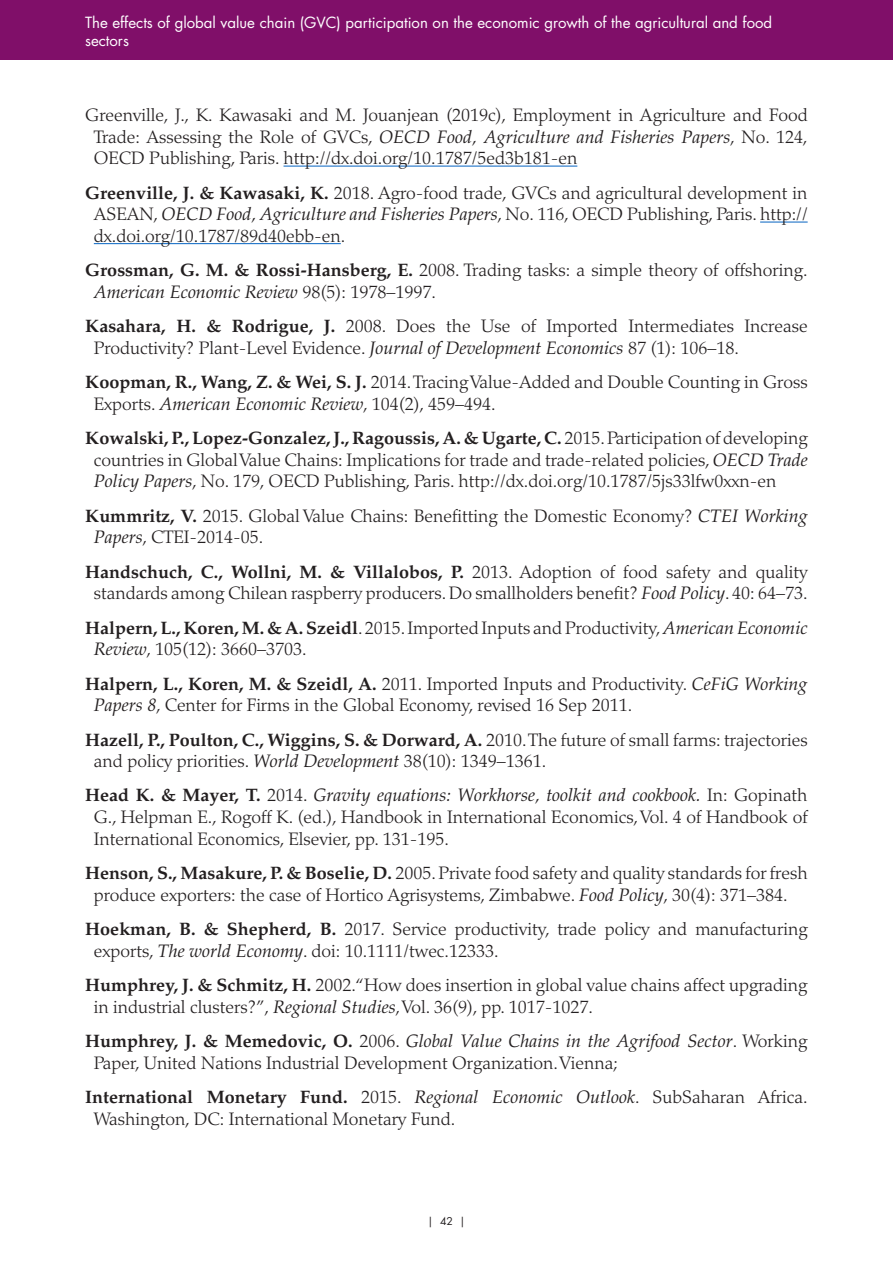
<style>
.page{position:relative;width:893px;height:1263px;background:#fff}
.page>*{position:absolute;margin:0;border:0;box-sizing:border-box;transform-origin:0 0}
.Bibliography{font:300 18px/21.6px "Palatino LT Std";color:#231f20}
.t1{font:15px/18px "Futura Std";color:#fff}
.t2{font:10.5px "Futura Std";color:#231f20}
.s1{font-weight:400;font-style:italic}
.s2{font-weight:700}
</style>
<div class="page">
<div style="left:0;top:0;width:893px;height:59px;background:#800f69"></div>
<hr style="left:284px;top:166px;width:293px;height:1px;background:#0563c1">
<hr style="left:760px;top:222px;width:48px;height:1px;background:#0563c1">
<hr style="left:94px;top:243px;width:247px;height:1px;background:#0563c1">
<p class="t1" style="left:85px;top:14px;width:689px">The effects of global value chain (GVC) participation on the economic growth of the agricultural and food sectors</p>
<p class="Bibliography" style="left:94px;top:104px;width:715px;text-align:justify;text-indent:-9px">Greenville, J., K. Kawasaki and M. Jouanjean (2019c), Employment in Agriculture and Food Trade: Assessing the Role of GVCs, <span class="s1">OECD Food, Agriculture and Fisheries Papers</span>, No. 124, OECD Publishing, Paris. http://dx.doi.org/10.1787/5ed3b181-en</p>
<p class="Bibliography" style="left:94px;top:182px;width:715px;text-align:justify;text-indent:-9px"><span class="s2">Greenville, J. &amp; Kawasaki, K.</span> 2018. Agro-food trade, GVCs and agricultural development in ASEAN, <span class="s1">OECD Food, Agriculture and Fisheries Papers</span>, No. 116, OECD Publishing, Paris. http:// dx.doi.org/10.1787/89d40ebb-en.</p>
<p class="Bibliography" style="left:94px;top:260px;width:715px;text-indent:-9px"><span class="s2">Grossman, G. M. &amp; Rossi-Hansberg, E.</span> 2008. Trading tasks: a simple theory of offshoring.<br><span class="s1">American Economic Review</span> 98(5): 1978–1997.</p>
<p class="Bibliography" style="left:94px;top:316px;width:715px;text-indent:-9px"><span class="s2">Kasahara, H. &amp; Rodrigue, J.</span> 2008. Does the Use of Imported Intermediates Increase<br>Productivity? Plant-Level Evidence. <span class="s1">Journal of Development Economics</span> 87 (1): 106–18.</p>
<p class="Bibliography" style="left:94px;top:371px;width:715px;text-indent:-9px"><span class="s2">Koopman, R., Wang, Z. &amp; Wei, S. J.</span> 2014. Tracing Value-Added and Double Counting in Gross<br>Exports. <span class="s1">American Economic Review</span>, 104(2), 459–494.</p>
<p class="Bibliography" style="left:94px;top:427px;width:715px;text-align:justify;text-indent:-9px"><span class="s2">Kowalski, P., Lopez-Gonzalez, J., Ragoussis, A. &amp; Ugarte, C.</span> 2015. Participation of developing countries in Global Value Chains: Implications for trade and trade-related policies, <span class="s1">OECD Trade Policy Papers</span>, No. 179, OECD Publishing, Paris. http://dx.doi.org/10.1787/5js33lfw0xxn-en</p>
<p class="Bibliography" style="left:94px;top:505px;width:715px;text-indent:-9px"><span class="s2">Kummritz, V.</span> 2015. Global Value Chains: Benefitting the Domestic Economy? <span class="s1">CTEI Working<br>Papers</span>, CTEI-2014-05.</p>
<p class="Bibliography" style="left:85px;top:561px;width:724px;text-align:center"><span class="s2">Handschuch, C., Wollni, M. &amp; Villalobos, P.</span> 2013. Adoption of food safety and quality standards among Chilean raspberry producers. Do smallholders benefit? <span class="s1">Food Policy</span>. 40: 64–73.</p>
<p class="Bibliography" style="left:94px;top:617px;width:715px;text-indent:-9px"><span class="s2">Halpern, L., Koren, M. &amp; A. Szeidl</span>. 2015. Imported Inputs and Productivity, <span class="s1">American Economic<br>Review</span>, 105(12): 3660–3703.</p>
<p class="Bibliography" style="left:94px;top:673px;width:715px;text-indent:-9px"><span class="s2">Halpern, L., Koren, M. &amp; Szeidl, A.</span> 2011. Imported Inputs and Productivity. <span class="s1">CeFiG Working<br>Papers 8</span>, Center for Firms in the Global Economy, revised 16 Sep 2011.</p>
<p class="Bibliography" style="left:94px;top:729px;width:715px;text-indent:-9px"><span class="s2">Hazell, P., Poulton, C., Wiggins, S. &amp; Dorward, A.</span> 2010. The future of small farms: trajectories and policy priorities. <span class="s1">World Development</span> 38(10): 1349–1361.</p>
<p class="Bibliography" style="left:94px;top:785px;width:715px;text-align:justify;text-indent:-9px"><span class="s2">Head K. &amp; Mayer, T.</span> 2014. <span class="s1">Gravity equations: Workhorse, toolkit and cookbook.</span> In: Gopinath G., Helpman E., Rogoff K. (ed.), Handbook in International Economics, Vol. 4 of Handbook of International Economics, Elsevier, pp. 131-195.</p>
<p class="Bibliography" style="left:94px;top:862px;width:715px;text-indent:-9px"><span class="s2">Henson, S., Masakure, P. &amp; Boselie, D.</span> 2005. Private food safety and quality standards for fresh produce exporters: the case of Hortico Agrisystems, Zimbabwe. <span class="s1">Food Policy</span>, 30(4): 371–384.</p>
<p class="Bibliography" style="left:94px;top:918px;width:715px;text-indent:-9px"><span class="s2">Hoekman, B. &amp; Shepherd, B.</span> 2017. Service productivity, trade policy and manufacturing exports, <span class="s1">The world Economy</span>. doi: 10.1111/twec.12333.</p>
<p class="Bibliography" style="left:94px;top:974px;width:715px;text-indent:-9px"><span class="s2">Humphrey, J. &amp; Schmitz, H.</span> 2002. “How does insertion in global value chains affect upgrading in industrial clusters?”, <span class="s1">Regional Studies</span>, Vol. 36(9), pp. 1017-1027.</p>
<p class="Bibliography" style="left:94px;top:1030px;width:715px;text-indent:-9px"><span class="s2">Humphrey, J. &amp; Memedovic, O.</span> 2006. <span class="s1">Global Value Chains in the Agrifood Sector</span>. Working<br>Paper, United Nations Industrial Development Organization. Vienna;</p>
<p class="Bibliography" style="left:94px;top:1086px;width:715px;text-indent:-9px"><span class="s2">International Monetary Fund.</span> 2015. <span class="s1">Regional Economic Outlook</span>. SubSaharan Africa.<br>Washington, DC: International Monetary Fund.</p>
<p class="t2" style="left:428px;top:1214px;width:39px">| 42 |</p>
</div>
